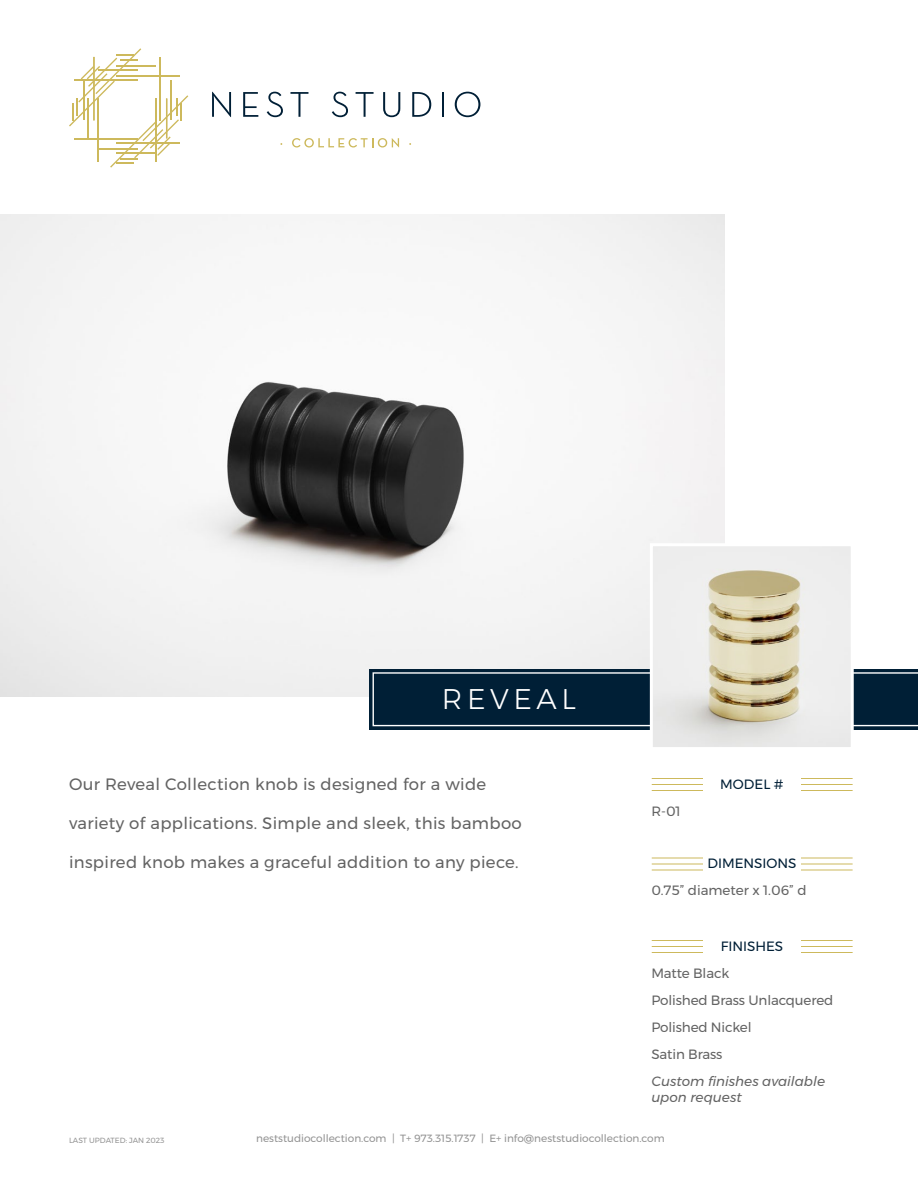
<style>
.page{position:relative;width:918px;height:1188px;background:#fff}
.page>*{position:absolute;margin:0;border:0;box-sizing:border-box;transform-origin:0 0}
.t1{font:300 28.5px "Montserrat";letter-spacing:.16em;color:#fff}
.t2{font:16.5px "Montserrat";letter-spacing:.02em;color:#636363}
.t3{font:13.5px/27px "Montserrat";letter-spacing:-.01em;color:#636363}
.t4{font:italic 13.5px/16.2px "Montserrat";color:#636363}
.t5{font:13.5px "Montserrat";color:#001f36}
.t6{font:10.5px "Montserrat";color:#939393}
.t7{font:7.5px "Montserrat";color:#939393}
</style>
<div class="page">
<img style="left:0;top:214px;width:725px;height:483px">
<hr style="left:652px;top:946px;width:201px;height:1px;background:#cdb95c">
<hr style="left:652px;top:940px;width:201px;height:1px;background:#cdb95c">
<hr style="left:652px;top:952px;width:201px;height:1px;background:#cdb95c">
<div style="left:704px;top:936px;width:97px;height:22px;background:#fff"></div>
<hr style="left:652px;top:864px;width:201px;height:1px;background:#cdb95c">
<hr style="left:652px;top:858px;width:201px;height:1px;background:#cdb95c">
<hr style="left:652px;top:870px;width:201px;height:1px;background:#cdb95c">
<div style="left:704px;top:854px;width:97px;height:22px;background:#fff"></div>
<hr style="left:652px;top:784px;width:201px;height:1px;background:#cdb95c">
<hr style="left:652px;top:778px;width:201px;height:1px;background:#cdb95c">
<hr style="left:652px;top:790px;width:201px;height:1px;background:#cdb95c">
<div style="left:704px;top:774px;width:97px;height:22px;background:#fff"></div>
<svg style="left:69px;top:48px;width:119px;height:120px"></svg>
<hr style="left:166px;top:98px;width:1px;height:40px;background:#cdb95c">
<hr style="left:156px;top:98px;width:1px;height:64px;background:#cdb95c">
<svg style="left:292px;top:138px;width:107px;height:10px"></svg>
<svg style="left:212px;top:92px;width:19px;height:25px"></svg>
<svg style="left:243px;top:92px;width:15px;height:25px"></svg>
<svg style="left:267px;top:92px;width:16px;height:25px"></svg>
<svg style="left:290px;top:92px;width:18px;height:25px"></svg>
<svg style="left:332px;top:92px;width:16px;height:25px"></svg>
<svg style="left:356px;top:92px;width:18px;height:25px"></svg>
<svg style="left:383px;top:92px;width:17px;height:25px"></svg>
<svg style="left:412px;top:92px;width:19px;height:25px"></svg>
<hr style="left:442px;top:92px;width:2px;height:25px;background:#001f36">
<svg style="left:455px;top:92px;width:25px;height:25px"></svg>
<svg style="left:370px;top:669px;width:548px;height:61px;background:#0c293f"></svg>
<svg style="left:373px;top:672px;width:545px;height:54px;background:#0c293f"></svg>
<img style="left:654px;top:547px;width:196px;height:199px">
<div style="left:650px;top:543px;width:204px;height:207px;border:3px solid #fff"></div>
<h1 class="t1" style="left:442px;top:678px;width:136px">REVEAL</h1>
<p class="t2" style="left:69px;top:772px;width:419px">Our Reveal Collection knob is designed for a wide</p>
<p class="t2" style="left:69px;top:811px;width:454px">variety of applications. Simple and sleek, this bamboo</p>
<p class="t2" style="left:69px;top:850px;width:451px">inspired knob makes a graceful addition to any piece.</p>
<p class="t3" style="left:651px;top:797px;width:31px">R-01</p>
<p class="t5" style="left:720px;top:774px;width:65px">MODEL #</p>
<p class="t5" style="left:707px;top:853px;width:91px">DIMENSIONS</p>
<p class="t3" style="left:651px;top:877px;width:157px">0.75” diameter x 1.06” d</p>
<p class="t5" style="left:721px;top:936px;width:64px">FINISHES</p>
<p class="t3" style="left:651px;top:959px;width:184px">Matte Black<br>Polished Brass Unlacquered<br>Polished Nickel<br>Satin Brass</p>
<p class="t4" style="left:651px;top:1073px;width:175px">Custom finishes available upon request</p>
<p class="t7" style="left:69px;top:1135px;width:97px">LAST UPDATED: JAN 2023</p>
<p class="t6" style="left:256px;top:1130px;width:410px">neststudiocollection.com | T+ 973.315.1737 | E+ info@neststudiocollection.com</p>
</div>
